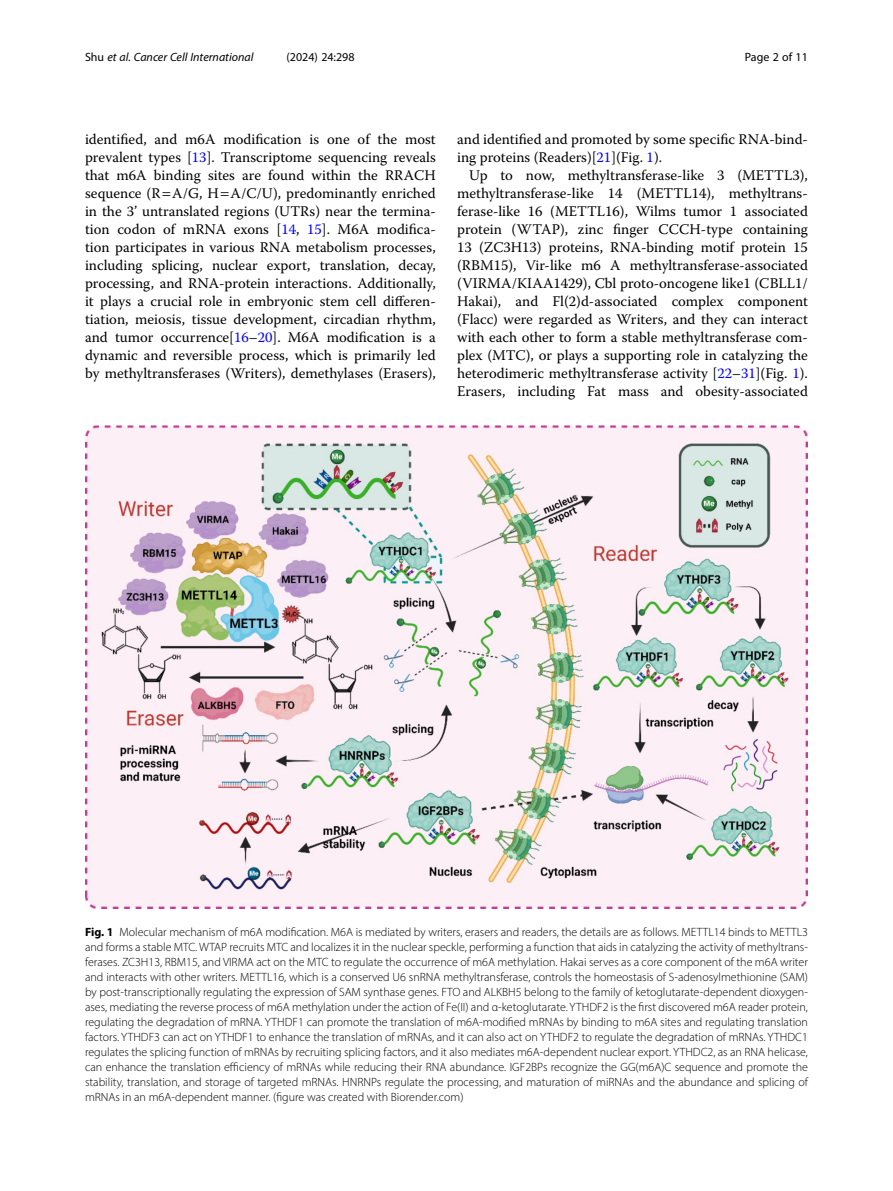
<style>
.page{position:relative;width:893px;height:1191px;background:#fff}
.page>*{position:absolute;margin:0;border:0;box-sizing:border-box;transform-origin:0 0}
.Body_Text_Indent{font:14.7px/18px "Warnock Pro";color:#000;text-align:justify}
.Figure_Caption{font:300 12px/15px "Myriad Pro";color:#000;text-align:justify}
.t1{font:italic 12px "Myriad Pro";color:#000}
.t2{font:12px "Myriad Pro";color:#000}
.s1{font-style:normal}
.s2{color:#00f}
.s3{font-weight:700}
</style>
<div class="page">
<img style="left:85px;top:426px;width:723px;height:483px">
<p class="t1" style="left:85px;top:50px;width:170px"><span class="s1">Shu</span> et al. Cancer Cell International</p>
<p class="t2" style="left:287px;top:50px;width:70px">(2024) 24:298</p>
<p class="t2" style="left:745px;top:50px;width:65px">Page 2 of 11</p>
<p class="Body_Text_Indent" style="left:85px;top:130px;width:352px">identified, and m6A modification is one of the most prevalent types [<span class="s2">13</span>]. Transcriptome sequencing reveals that m6A binding sites are found within the RRACH sequence (R A/G, H A/C/U), predominantly enriched in the 3’ untranslated regions (UTRs) near the termina&shy;tion codon of mRNA exons [<span class="s2">14</span>, <span class="s2">15</span>]. M6A modifica&shy;tion participates in various RNA metabolism processes, including splicing, nuclear export, translation, decay, processing, and RNA-protein interactions. Additionally, it plays a crucial role in embryonic stem cell differen&shy;tiation, meiosis, tissue development, circadian rhythm, and tumor occurrence[<span class="s2">16</span>–<span class="s2">20</span>]. M6A modification is a dynamic and reversible process, which is primarily led by methyltransferases (Writers), demethylases (Erasers),</p>
<p class="Body_Text_Indent" style="left:457px;top:130px;width:352px">and identified and promoted by some specific RNA-bind&shy;ing proteins (Readers)[<span class="s2">21</span>](Fig. <span class="s2">1</span>).</p>
<p class="Body_Text_Indent" style="left:457px;top:166px;width:352px;text-indent:12px">Up to now, methyltransferase-like 3 (METTL3), methyltransferase-like 14 (METTL14), methyltrans&shy;ferase-like 16 (METTL16), Wilms tumor 1 associated protein (WTAP), zinc finger CCCH-type containing 13 (ZC3H13) proteins, RNA-binding motif protein 15 (RBM15), Vir-like m6 A methyltransferase-associated (VIRMA/KIAA1429), Cbl proto-oncogene like1 (CBLL1/ Hakai), and Fl(2)d-associated complex component (Flacc) were regarded as Writers, and they can interact with each other to form a stable methyltransferase com&shy;plex (MTC), or plays a supporting role in catalyzing the heterodimeric methyltransferase activity [<span class="s2">22</span>–<span class="s2">31</span>](Fig. <span class="s2">1</span>).<br>Erasers, including Fat mass and obesity-associated</p>
<p class="Figure_Caption" style="left:85px;top:924px;width:724px"><span class="s3">Fig. 1</span> Molecular mechanism of m6A modification. M6A is mediated by writers, erasers and readers, the details are as follows. METTL14 binds to METTL3 and forms a stable MTC. WTAP recruits MTC and localizes it in the nuclear speckle, performing a function that aids in catalyzing the activity of methyltrans&shy;ferases. ZC3H13, RBM15, and VIRMA act on the MTC to regulate the occurrence of m6A methylation. Hakai serves as a core component of the m6A writer and interacts with other writers. METTL16, which is a conserved U6 snRNA methyltransferase, controls the homeostasis of S-adenosylmethionine (SAM) by post-transcriptionally regulating the expression of SAM synthase genes. FTO and ALKBH5 belong to the family of ketoglutarate-dependent dioxygen&shy;ases, mediating the reverse process of m6A methylation under the action of Fe(II) and α-ketoglutarate. YTHDF2 is the first discovered m6A reader protein, regulating the degradation of mRNA. YTHDF1 can promote the translation of m6A-modified mRNAs by binding to m6A sites and regulating translation factors. YTHDF3 can act on YTHDF1 to enhance the translation of mRNAs, and it can also act on YTHDF2 to regulate the degradation of mRNAs. YTHDC1 regulates the splicing function of mRNAs by recruiting splicing factors, and it also mediates m6A-dependent nuclear export. YTHDC2, as an RNA helicase, can enhance the translation efficiency of mRNAs while reducing their RNA abundance. IGF2BPs recognize the GG(m6A)C sequence and promote the stability, translation, and storage of targeted mRNAs. HNRNPs regulate the processing, and maturation of miRNAs and the abundance and splicing of mRNAs in an m6A-dependent manner. (figure was created with Biorender.com)</p>
</div>
